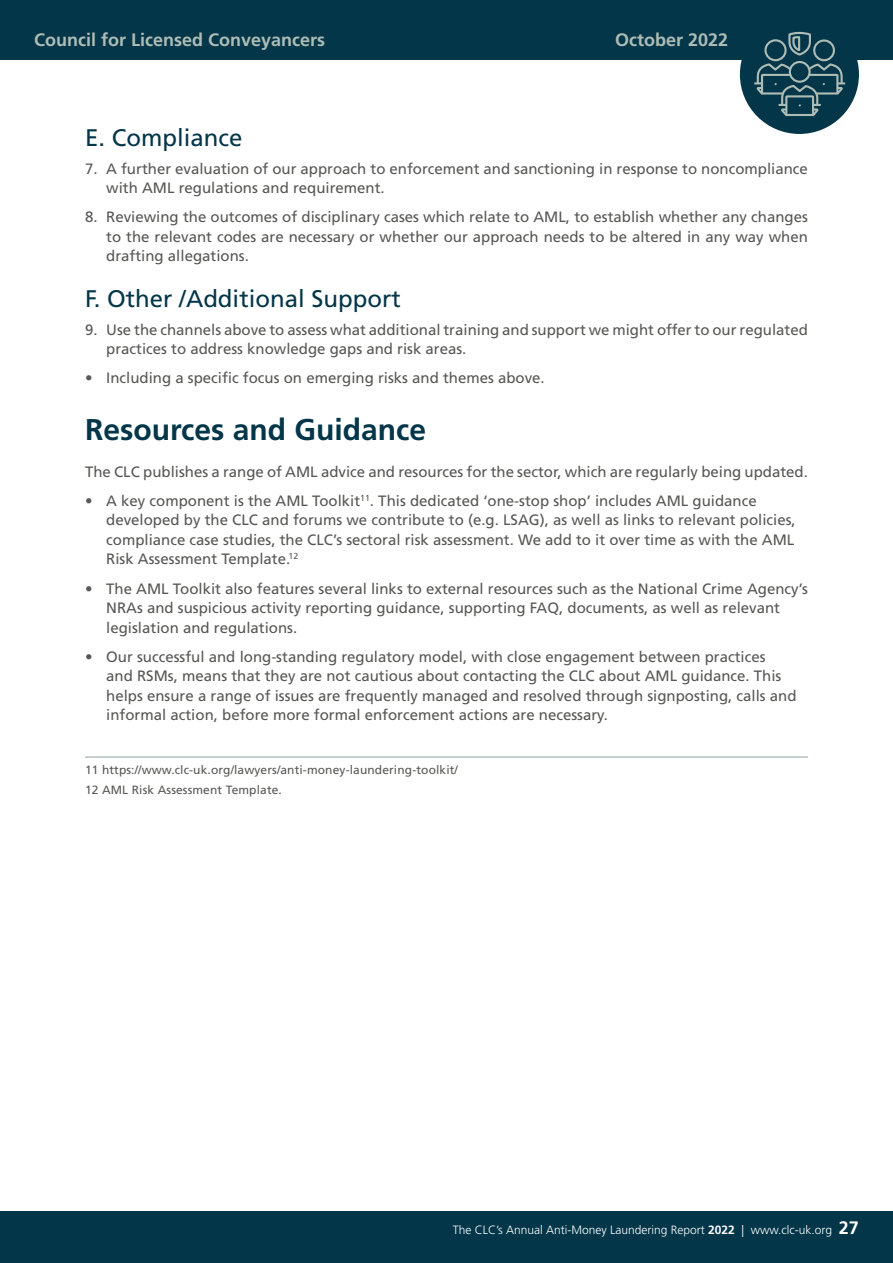
<style>
.page{position:relative;width:893px;height:1263px;background:#fff}
.page>*{position:absolute;margin:0;border:0;box-sizing:border-box;transform-origin:0 0}
.t1{font:700 30px "Frutiger";color:#033648}
.t2{font:24px "Frutiger";color:#033648}
.t3{font:700 18px "Frutiger LT Std";color:#aebcb6}
.t4{font:15px/19.5px "Frutiger LT Std";color:#575756}
.t5{font:12px/19.2px "Frutiger LT Std";letter-spacing:.01em;color:#575756}
.t6{font:300 12px "Frutiger LT Std";color:#fff}
.s1{font-family:"Frutiger";font-weight:700}
.s2{font-family:"Frutiger";font-weight:700;font-size:18px}
</style>
<div class="page">
<hr style="left:85px;top:757px;width:723px;height:1px;background:#8fa0a3">
<div style="left:0;top:1212px;width:893px;height:51px;background:#033648"></div>
<div style="left:0;top:0;width:893px;height:60px;background:#033648"></div>
<div style="left:740px;top:15px;width:119px;height:119px;background:#033648;border-radius:50%"></div>
<svg style="left:752px;top:31px;width:95px;height:87px"></svg>
<p class="t3" style="left:34px;top:29px;width:293px">Council for Licensed Conveyancers</p>
<p class="t3" style="left:615px;top:29px;width:115px">October 2022</p>
<h2 class="t2" style="left:85px;top:123px;width:159px">E. Compliance</h2>
<p class="t4" style="left:106px;top:159px;width:703px;text-indent:-21px">7. A further evaluation of our approach to enforcement and sanctioning in response to noncompliance with AML regulations and requirement.</p>
<p class="t4" style="left:106px;top:207px;width:703px;text-align:justify;text-indent:-21px">8. Reviewing the outcomes of disciplinary cases which relate to AML, to establish whether any changes to the relevant codes are necessary or whether our approach needs to be altered in any way when drafting allegations.</p>
<h2 class="t2" style="left:85px;top:284px;width:317px">F. Other /Additional Support</h2>
<p class="t4" style="left:106px;top:320px;width:703px;text-indent:-21px">9. Use the channels above to assess what additional training and support we might offer to our regulated practices to address knowledge gaps and risk areas.</p>
<p class="t4" style="left:85px;top:368px;width:459px">• Including a specific focus on emerging risks and themes above.</p>
<h1 class="t1" style="left:85px;top:412px;width:343px">Resources and Guidance</h1>
<p class="t4" style="left:85px;top:462px;width:722px">The CLC publishes a range of AML advice and resources for the sector, which are regularly being updated.</p>
<p class="t4" style="left:106px;top:491px;width:691px;text-indent:-21px">• A key component is the AML Toolkit<sup>11</sup>. This dedicated ‘one-stop shop’ includes AML guidance developed by the CLC and forums we contribute to (e.g. LSAG), as well as links to relevant policies, compliance case studies, the CLC’s sectoral risk assessment. We add to it over time as with the AML Risk Assessment Template.<sup>12</sup></p>
<p class="t4" style="left:106px;top:579px;width:703px;text-indent:-21px">• The AML Toolkit also features several links to external resources such as the National Crime Agency’s<br>NRAs and suspicious activity reporting guidance, supporting FAQ, documents, as well as relevant legislation and regulations.</p>
<p class="t4" style="left:106px;top:647px;width:692px;text-indent:-21px">• Our successful and long-standing regulatory model, with close engagement between practices<br>and RSMs, means that they are not cautious about contacting the CLC about AML guidance. This helps ensure a range of issues are frequently managed and resolved through signposting, calls and informal action, before more formal enforcement actions are necessary.</p>
<p class="t5" style="left:85px;top:761px;width:374px">11 https://www.clc-uk.org/lawyers/anti-money-laundering-toolkit/<br>12 AML Risk Assessment Template.</p>
<p class="t6" style="left:453px;top:1223px;width:408px">The CLC’s Annual Anti-Money Laundering Report <span class="s1">2022</span> | www.clc-uk.org <span class="s2">27</span></p>
</div>
